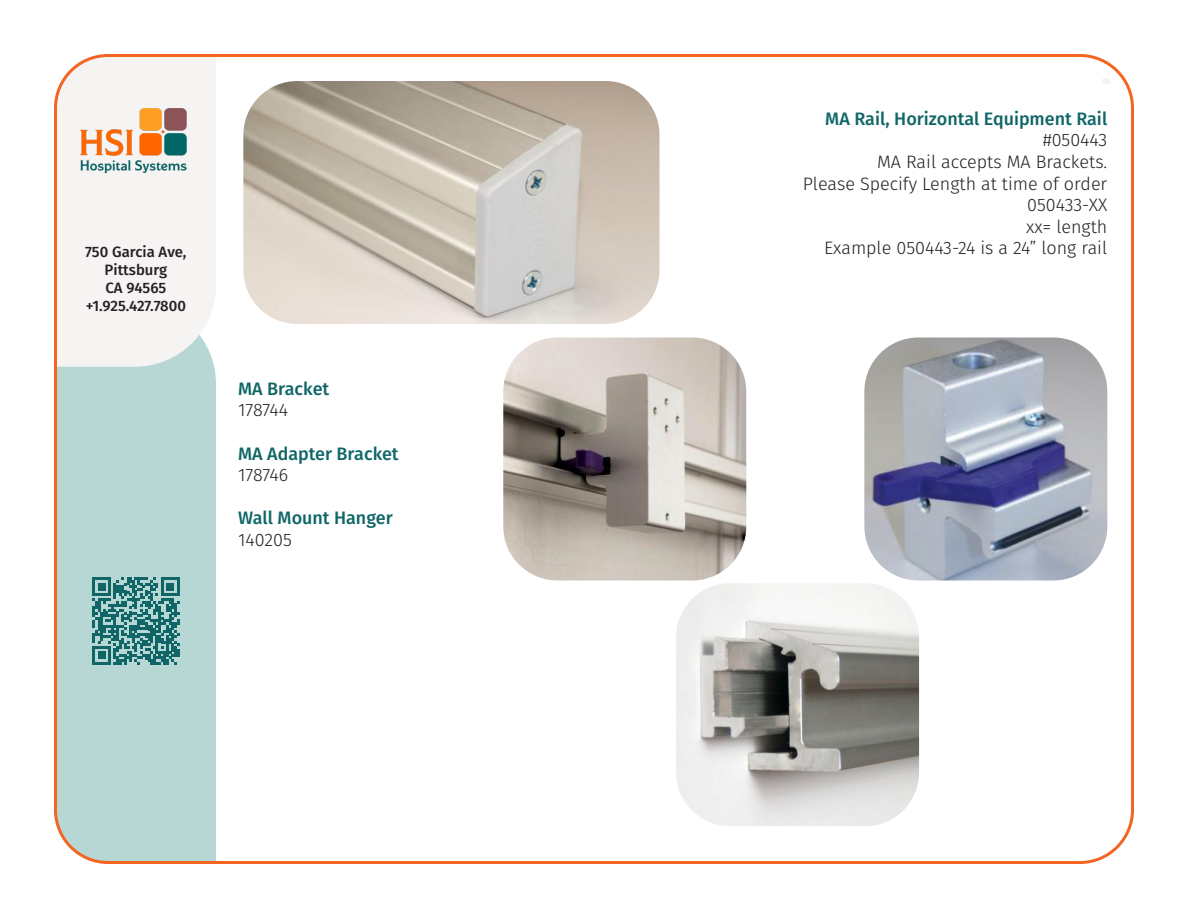
<style>
.page{position:relative;width:1188px;height:918px;background:#fff}
.page>*{position:absolute;margin:0;border:0;box-sizing:border-box;transform-origin:0 0}
.t1{font:300 18px "Fira Sans";color:#231f20}
.t2{font:500 18px "Fira Sans";color:#106667}
.t3{font:500 15px/18px "Fira Sans";color:#231f20;text-align:center}
</style>
<div class="page">
<div style="left:54px;top:367px;width:162px;height:493px;background:#b6d7d4"></div>
<svg style="left:54px;top:58px;width:162px;height:309px;fill:#f5f4f3"></svg>
<img style="left:78px;top:109px;width:108px;height:64px">
<div style="left:1103px;top:78px;width:7px;height:6px;background:#f5f4f3"></div>
<img style="left:243px;top:81px;width:416px;height:243px">
<img style="left:864px;top:338px;width:243px;height:242px">
<img style="left:676px;top:583px;width:243px;height:243px">
<img style="left:503px;top:338px;width:243px;height:242px">
<svg style="left:92px;top:578px;width:87px;height:86px;background:#539493"></svg>
<p class="t3" style="left:85px;top:242px;width:103px">750 Garcia Ave,<br>Pittsburg</p>
<p class="t3" style="left:105px;top:278px;width:62px">CA 94565</p>
<p class="t3" style="left:86px;top:296px;width:102px">+1.925.427.7800</p>
<p class="t2" style="left:238px;top:374px;width:93px">MA Bracket</p>
<p class="t1" style="left:238px;top:397px;width:52px">178744</p>
<p class="t2" style="left:238px;top:439px;width:162px">MA Adapter Bracket</p>
<p class="t1" style="left:238px;top:462px;width:52px">178746</p>
<p class="t2" style="left:238px;top:504px;width:156px">Wall Mount Hanger</p>
<p class="t1" style="left:238px;top:527px;width:55px">140205</p>
<p class="t2" style="left:825px;top:104px;width:284px">MA Rail, Horizontal Equipment Rail</p>
<p class="t1" style="left:1043px;top:127px;width:66px">#050443</p>
<p class="t1" style="left:877px;top:149px;width:232px">MA Rail accepts MA Brackets.</p>
<p class="t1" style="left:803px;top:171px;width:306px">Please Specify Length at time of order</p>
<p class="t1" style="left:1027px;top:192px;width:82px">050433-XX</p>
<p class="t1" style="left:1026px;top:214px;width:83px">xx= length</p>
<p class="t1" style="left:824px;top:235px;width:285px">Example 050443-24 is a 24” long rail</p>
</div>
